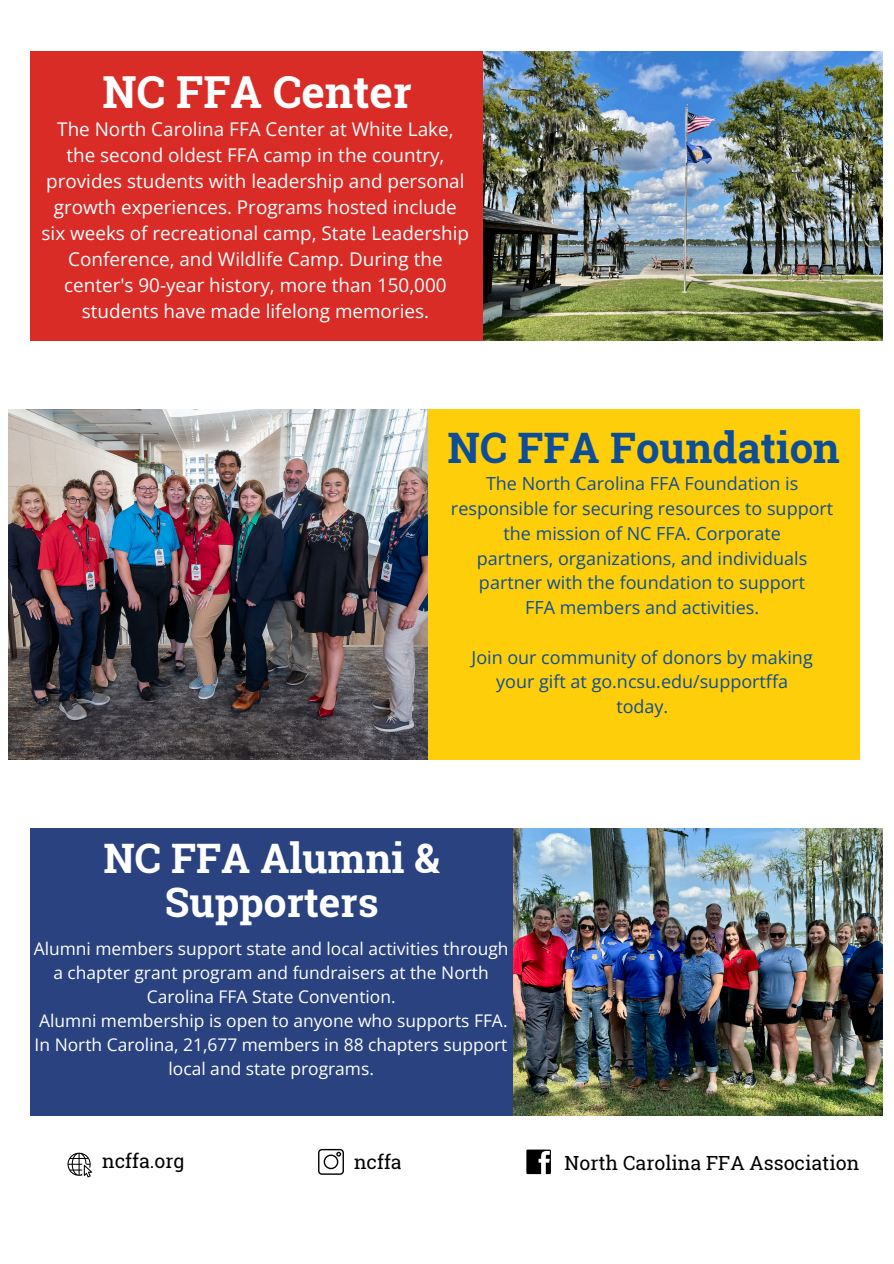
<style>
.page{position:relative;width:894px;height:1264px;background:#fff}
.page>*{position:absolute;margin:0;border:0;box-sizing:border-box;transform-origin:0 0}
.t1{font:700 44.1px "Roboto Slab";color:#fff}
.t2{font:700 42px "Roboto Slab";color:#0e4e96}
.t3{font:700 40.65px/43.8px "Roboto Slab";color:#fff;text-align:center}
.t4{font:19.5px "Roboto Slab";color:#000}
.t5{font:18.9px/26px "Open Sans";color:#fff;text-align:center}
.t6{font:18px/24.8px "Open Sans";color:#0e4e96;text-align:center}
.t7{font:17.4px/24px "Open Sans";color:#fff;text-align:center}
</style>
<div class="page">
<div style="left:30px;top:51px;width:453px;height:290px;background:#da2c27"></div>
<img style="left:483px;top:51px;width:399px;height:289px">
<div style="left:427px;top:409px;width:432px;height:350px;background:#ffce0a"></div>
<img style="left:8px;top:409px;width:419px;height:350px">
<div style="left:30px;top:828px;width:483px;height:287px;background:#2a4280"></div>
<img style="left:513px;top:828px;width:369px;height:287px">
<svg style="left:67px;top:1152px;width:25px;height:25px"></svg>
<div style="left:526px;top:1149px;width:24px;height:25px;background:#000"></div>
<svg style="left:538px;top:1150px;width:11px;height:24px"></svg>
<svg style="left:318px;top:1148px;width:26px;height:26px"></svg>
<h1 class="t1" style="left:103px;top:62px;width:310px">NC FFA Center</h1>
<p class="t5" style="left:42px;top:116px;width:429px">The North Carolina FFA Center at White Lake, the second oldest FFA camp in the country, provides students with leadership and personal growth experiences. Programs hosted include six weeks of recreational camp, State Leadership Conference, and Wildlife Camp. During the center's 90-year history, more than 150,000 students have made lifelong memories.</p>
<p class="t2" style="left:447px;top:419px;width:393px">NC FFA Foundation</p>
<h1 class="t6" style="left:451px;top:471px;width:383px">The North Carolina FFA Foundation is responsible for securing resources to support the mission of NC FFA. Corporate</h1>
<p class="t6" style="left:477px;top:545px;width:332px">partners, organizations, and individuals</p>
<p class="t6" style="left:479px;top:570px;width:328px">partner with the foundation to support</p>
<p class="t6" style="left:525px;top:595px;width:235px">FFA members and activities.</p>
<p class="t6" style="left:471px;top:644px;width:342px">Join our community of donors by making</p>
<p class="t6" style="left:496px;top:669px;width:293px">your gift at go.ncsu.edu/supportffa</p>
<p class="t6" style="left:616px;top:694px;width:53px">today.</p>
<p class="t3" style="left:103px;top:835px;width:338px">NC FFA Alumni &amp;<br>Supporters</p>
<p class="t7" style="left:34px;top:936px;width:476px">Alumni members support state and local activities through a chapter grant program and fundraisers at the North<br>Carolina FFA State Convention.</p>
<p class="t7" style="left:35px;top:1008px;width:474px">Alumni membership is open to anyone who supports FFA.<br>In North Carolina, 21,677 members in 88 chapters support local and state programs.</p>
<p class="t4" style="left:102px;top:1147px;width:84px">ncffa.org</p>
<p class="t4" style="left:354px;top:1148px;width:49px">ncffa</p>
<p class="t4" style="left:564px;top:1149px;width:296px">North Carolina FFA Association</p>
</div>
